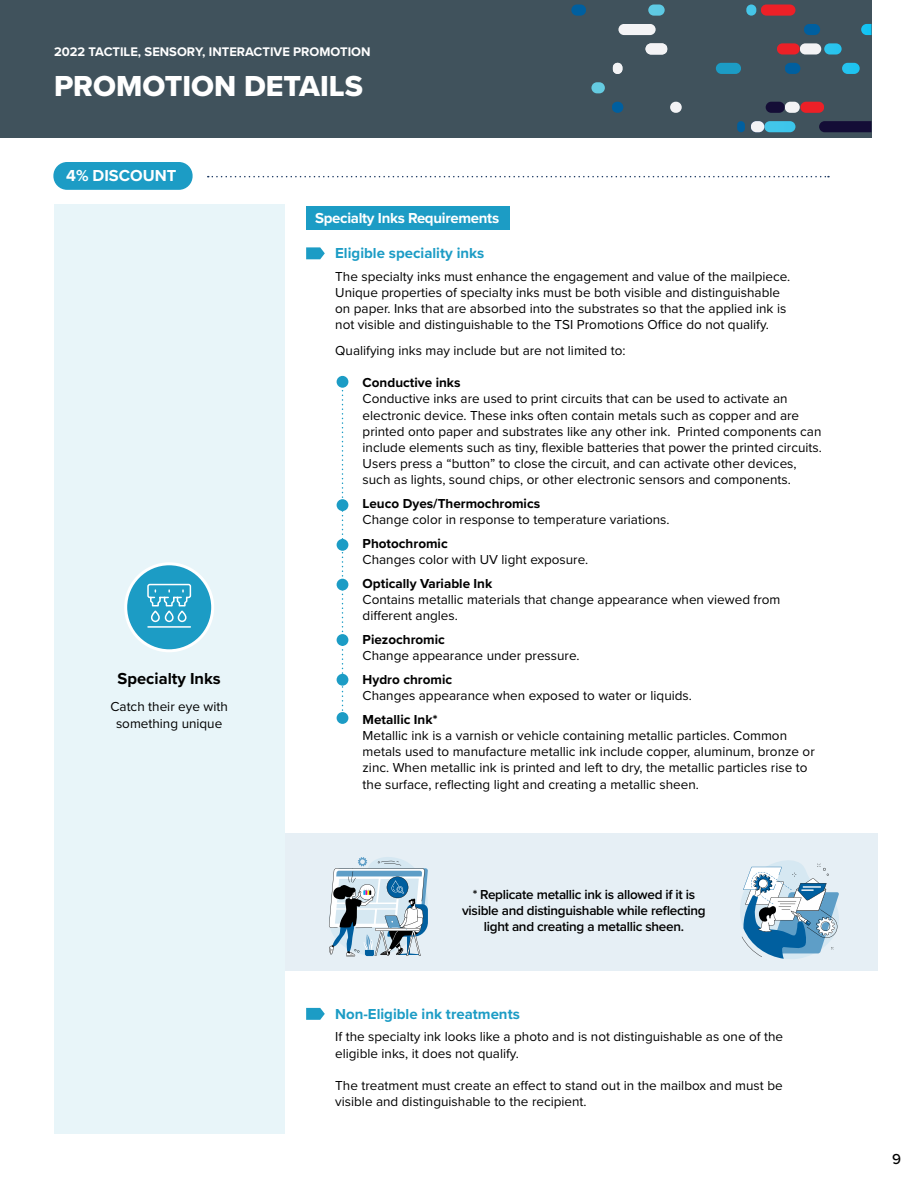
<style>
.page{position:relative;width:918px;height:1188px;background:#fff}
.page>*{position:absolute;margin:0;border:0;box-sizing:border-box;transform-origin:0 0}
.t1{font:30px "Proxima Nova Extrabld";color:#fff}
.t2{font:700 16.5px "Proxima Nova";color:#000}
.t3{font:700 16.5px "Proxima Nova";color:#fff}
.t4{font:700 15px "Proxima Nova";color:#1c9cc5}
.t5{font:700 15px "Proxima Nova";letter-spacing:-.02em;color:#fff}
.t6{font:500 15px "Proxima Nova";color:#000}
.t7{font:13.5px/16.2px "Proxima Nova";color:#000}
.t8{font:600 13.5px/16.2px "Proxima Nova";letter-spacing:-.02em;color:#000;text-align:center}
.t9{font:700 13.5px "Proxima Nova";color:#000}
.t10{font:700 12.9px "Proxima Nova";color:#fff}
</style>
<div class="page">
<div style="left:0;top:0;width:872px;height:138px;background:#40525c"></div>
<div style="left:613px;top:63px;width:9px;height:11px;background:#f3f3f5;border-radius:5px"></div>
<div style="left:646px;top:43px;width:21px;height:12px;background:#f3f3f5;border-radius:6px"></div>
<div style="left:670px;top:102px;width:12px;height:11px;background:#f3f3f5;border-radius:6px"></div>
<div style="left:761px;top:4px;width:34px;height:12px;background:#ec2027;border-radius:6px"></div>
<div style="left:785px;top:63px;width:15px;height:11px;background:#005f9f;border-radius:6px"></div>
<div style="left:716px;top:63px;width:25px;height:11px;background:#1c9cc5;border-radius:6px"></div>
<div style="left:777px;top:43px;width:23px;height:12px;background:#ec2027;border-radius:6px"></div>
<div style="left:800px;top:102px;width:24px;height:11px;background:#ec2027;border-radius:6px"></div>
<div style="left:612px;top:102px;width:11px;height:11px;background:#005f9f;border-radius:6px"></div>
<div style="left:737px;top:121px;width:8px;height:11px;background:#005f9f;border-radius:4px"></div>
<div style="left:785px;top:102px;width:15px;height:11px;background:#f3f3f5;border-radius:6px"></div>
<div style="left:800px;top:43px;width:21px;height:12px;background:#f3f3f5;border-radius:6px"></div>
<div style="left:804px;top:24px;width:16px;height:11px;background:#005f9f;border-radius:6px"></div>
<svg style="left:819px;top:121px;width:53px;height:11px"></svg>
<div style="left:571px;top:4px;width:15px;height:12px;background:#005f9f;border-radius:6px"></div>
<div style="left:591px;top:82px;width:14px;height:11px;background:#65cbe1;border-radius:6px"></div>
<div style="left:618px;top:24px;width:38px;height:11px;background:#f3f3f5;border-radius:6px"></div>
<svg style="left:648px;top:4px;width:17px;height:12px"></svg>
<svg style="left:746px;top:4px;width:10px;height:12px"></svg>
<div style="left:764px;top:121px;width:31px;height:11px;background:#40c6eb;border-radius:6px"></div>
<svg style="left:751px;top:121px;width:13px;height:11px"></svg>
<div style="left:751px;top:121px;width:13px;height:11px;background:#f3f3f5;border-radius:6px"></div>
<div style="left:766px;top:102px;width:19px;height:11px;background:#140d36;border-radius:6px"></div>
<div style="left:824px;top:43px;width:18px;height:12px;background:#2ac4ed;border-radius:6px"></div>
<div style="left:842px;top:63px;width:18px;height:11px;background:#22c3ef;border-radius:6px"></div>
<svg style="left:861px;top:24px;width:11px;height:11px"></svg>
<div style="left:284px;top:833px;width:594px;height:138px;background:#e6eff5"></div>
<div style="left:54px;top:204px;width:230px;height:930px;background:#e8f5f9"></div>
<svg style="left:306px;top:247px;width:19px;height:12px"></svg>
<svg style="left:306px;top:1008px;width:19px;height:12px"></svg>
<div style="left:53px;top:162px;width:140px;height:28px;background:#1c9cc5;border-radius:14px"></div>
<svg style="left:208px;top:176px;width:621px;height:1px"></svg>
<div style="left:126px;top:564px;width:87px;height:87px;background:#1c9cc5;border-radius:50%"></div>
<div style="left:124px;top:562px;width:90px;height:90px;border:3px solid #fff;border-radius:50%"></div>
<div style="left:306px;top:206px;width:203px;height:24px;background:#1c9cc5"></div>
<svg style="left:147px;top:583px;width:45px;height:45px"></svg>
<svg style="left:329px;top:857px;width:99px;height:100px"></svg>
<svg style="left:740px;top:860px;width:99px;height:99px"></svg>
<div style="left:337px;top:376px;width:11px;height:12px;background:#1c9cc5;border-radius:50%"></div>
<div style="left:337px;top:499px;width:11px;height:12px;background:#1c9cc5;border-radius:50%"></div>
<div style="left:337px;top:712px;width:11px;height:12px;background:#1c9cc5;border-radius:50%"></div>
<div style="left:337px;top:674px;width:11px;height:12px;background:#1c9cc5;border-radius:50%"></div>
<div style="left:337px;top:634px;width:11px;height:12px;background:#1c9cc5;border-radius:50%"></div>
<div style="left:337px;top:579px;width:11px;height:12px;background:#1c9cc5;border-radius:50%"></div>
<div style="left:337px;top:539px;width:11px;height:12px;background:#1c9cc5;border-radius:50%"></div>
<svg style="left:342px;top:387px;width:2px;height:326px"></svg>
<p class="t10" style="left:54px;top:42px;width:318px">2022 TACTILE, SENSORY, INTERACTIVE PROMOTION</p>
<h1 class="t1" style="left:54px;top:63px;width:311px">PROMOTION DETAILS</h1>
<p class="t3" style="left:66px;top:163px;width:112px">4% DISCOUNT</p>
<p class="t2" style="left:118px;top:666px;width:105px">Specialty Inks</p>
<p class="t7" style="left:110px;top:698px;width:119px;text-align:center">Catch their eye with something unique</p>
<p class="t5" style="left:315px;top:206px;width:186px">Specialty Inks Requirements</p>
<p class="t4" style="left:335px;top:242px;width:151px">Eligible speciality inks</p>
<p class="t7" style="left:335px;top:268px;width:457px">The specialty inks must enhance the engagement and value of the mailpiece.<br>Unique properties of specialty inks must be both visible and distinguishable on paper. Inks that are absorbed into the substrates so that the applied ink is not visible and distinguishable to the TSI Promotions Office do not qualify.</p>
<p class="t7" style="left:335px;top:342px;width:292px">Qualifying inks may include but are not limited to:</p>
<p class="t9" style="left:363px;top:373px;width:99px">Conductive inks</p>
<p class="t7" style="left:363px;top:390px;width:461px">Conductive inks are used to print circuits that can be used to activate an electronic device. These inks often contain metals such as copper and are printed onto paper and substrates like any other ink. Printed components can include elements such as tiny, flexible batteries that power the printed circuits.<br>Users press a “button” to close the circuit, and can activate other devices, such as lights, sound chips, or other electronic sensors and components.</p>
<p class="t9" style="left:363px;top:493px;width:179px">Leuco Dyes/Thermochromics</p>
<p class="t7" style="left:363px;top:511px;width:309px">Change color in response to temperature variations.</p>
<p class="t9" style="left:363px;top:533px;width:87px">Photochromic</p>
<p class="t7" style="left:363px;top:551px;width:227px">Changes color with UV light exposure.</p>
<p class="t9" style="left:363px;top:573px;width:131px">Optically Variable Ink</p>
<p class="t7" style="left:363px;top:591px;width:419px">Contains metallic materials that change appearance when viewed from different angles.</p>
<p class="t9" style="left:363px;top:629px;width:84px">Piezochromic</p>
<p class="t7" style="left:363px;top:647px;width:219px">Change appearance under pressure.</p>
<p class="t9" style="left:363px;top:669px;width:91px">Hydro chromic</p>
<p class="t7" style="left:363px;top:687px;width:331px">Changes appearance when exposed to water or liquids.</p>
<p class="t9" style="left:363px;top:709px;width:76px">Metallic Ink*</p>
<p class="t7" style="left:363px;top:727px;width:454px">Metallic ink is a varnish or vehicle containing metallic particles. Common metals used to manufacture metallic ink include copper, aluminum, bronze or zinc. When metallic ink is printed and left to dry, the metallic particles rise to the surface, reflecting light and creating a metallic sheen.</p>
<p class="t8" style="left:462px;top:886px;width:245px">* Replicate metallic ink is allowed if it is visible and distinguishable while reflecting light and creating a metallic sheen.</p>
<p class="t4" style="left:335px;top:1003px;width:186px">Non-Eligible ink treatments</p>
<p class="t7" style="left:335px;top:1028px;width:449px">If the specialty ink looks like a photo and is not distinguishable as one of the eligible inks, it does not qualify.</p>
<p class="t7" style="left:335px;top:1077px;width:449px">The treatment must create an effect to stand out in the mailbox and must be visible and distinguishable to the recipient.</p>
<p class="t6" style="left:892px;top:1148px;width:10px">9</p>
</div>
